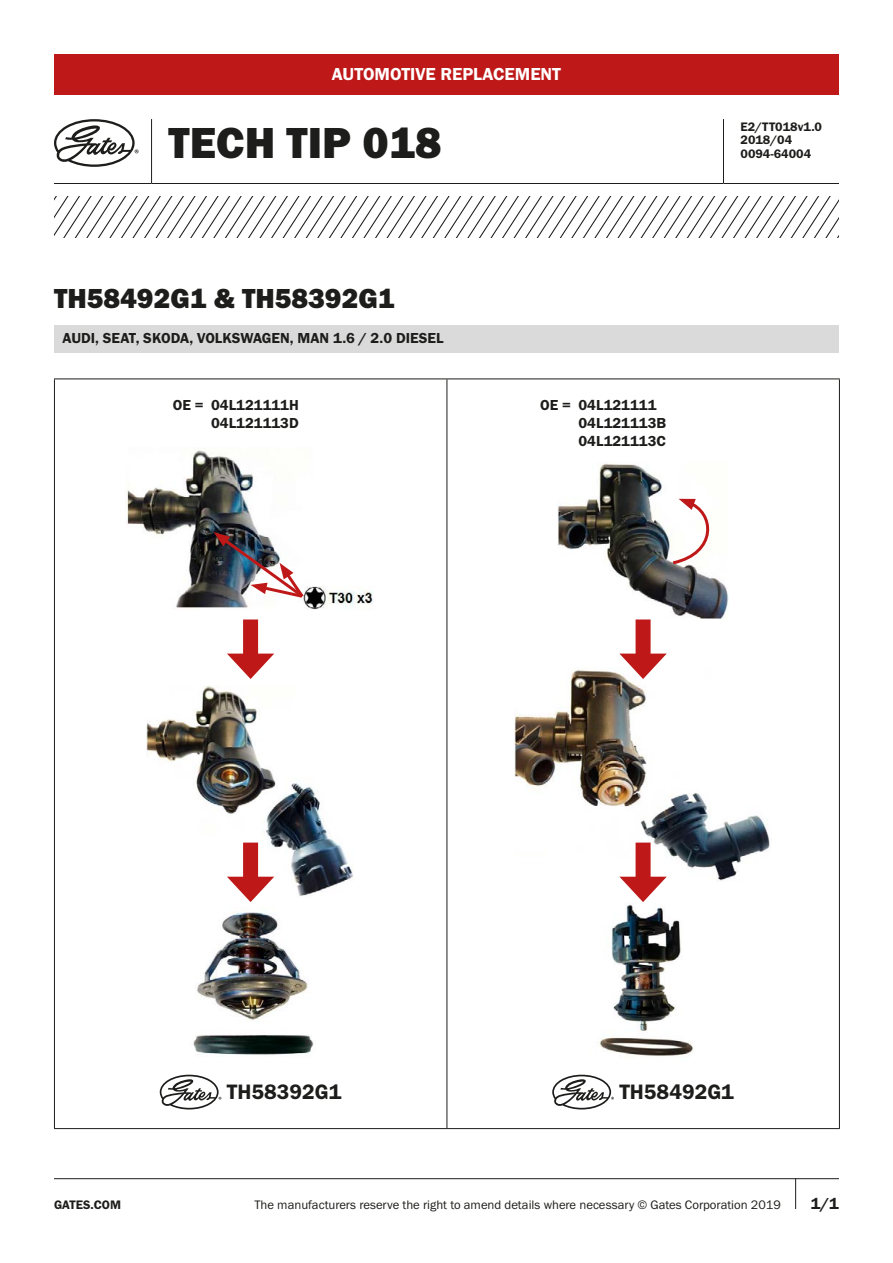
<style>
.page{position:relative;width:893px;height:1263px;background:#fff}
.page>*{position:absolute;margin:0;border:0;box-sizing:border-box;transform-origin:0 0}
.t1{font:45px "Franklin Gothic URW Hea";color:#1d1d1b}
.BODY_-_TITLE_01_-_19{font:28.5px "Franklin Gothic URW Hea";color:#1d1d1b}
.BODY_-_10_pt{font:21.6px "Franklin Gothic URW Dem";color:#1d1d1b}
.t2{font:18px "Franklin Gothic URW Dem";color:#fff}
.t3{font:16.5px "Franklin Gothic URW Dem";color:#1d1d1b}
.BODY_-_10_pt-2{font:15px/18px "Franklin Gothic URW Dem";color:#1d1d1b;text-align:right}
.BODY_-_TITLE_02_gray{font:15px "Franklin Gothic URW Dem";color:#1d1d1b}
.t4{font:12.75px "Franklin Gothic URW Boo";color:#1d1d1b}
.t5{font:12.75px/13.5px "Franklin Gothic URW Dem";color:#1d1d1b}
</style>
<div class="page">
<hr style="left:54px;top:1178px;width:785px;height:1px;background:#1d1d1b">
<hr style="left:795px;top:1178px;width:1px;height:31px;background:#1d1d1b">
<div style="left:54px;top:54px;width:785px;height:40px;background:#be1818"></div>
<hr style="left:151px;top:119px;width:1px;height:64px;background:#1d1d1b">
<hr style="left:723px;top:119px;width:1px;height:64px;background:#1d1d1b">
<hr style="left:54px;top:183px;width:98px;height:1px;background:#1d1d1b">
<hr style="left:152px;top:183px;width:571px;height:1px;background:#1d1d1b">
<hr style="left:723px;top:183px;width:116px;height:1px;background:#1d1d1b">
<svg style="left:54px;top:119px;width:85px;height:48px"></svg>
<svg style="left:54px;top:197px;width:785px;height:40px"></svg>
<div style="left:54px;top:325px;width:785px;height:27px;background:#dadada"></div>
<hr style="left:54px;top:378px;width:393px;height:1px;background:#1d1d1b">
<hr style="left:447px;top:378px;width:393px;height:1px;background:#1d1d1b">
<hr style="left:54px;top:1128px;width:393px;height:1px;background:#1d1d1b">
<hr style="left:447px;top:1128px;width:393px;height:1px;background:#1d1d1b">
<hr style="left:54px;top:379px;width:1px;height:749px;background:#1d1d1b">
<hr style="left:446px;top:379px;width:1px;height:749px;background:#1d1d1b">
<hr style="left:839px;top:379px;width:1px;height:749px;background:#1d1d1b">
<img style="left:126px;top:448px;width:247px;height:162px">
<img style="left:146px;top:686px;width:208px;height:210px">
<img style="left:193px;top:912px;width:121px;height:143px">
<svg style="left:160px;top:1075px;width:61px;height:34px"></svg>
<div style="left:243px;top:619px;width:15px;height:44px;background:#be1818"></div>
<svg style="left:227px;top:654px;width:47px;height:25px"></svg>
<div style="left:243px;top:842px;width:15px;height:44px;background:#be1818"></div>
<svg style="left:227px;top:877px;width:47px;height:25px"></svg>
<img style="left:214px;top:532px;width:92px;height:68px">
<svg style="left:552px;top:1075px;width:62px;height:34px"></svg>
<img style="left:558px;top:463px;width:170px;height:156px">
<img style="left:515px;top:669px;width:255px;height:212px">
<img style="left:599px;top:904px;width:94px;height:152px">
<div style="left:636px;top:619px;width:15px;height:44px;background:#be1818"></div>
<svg style="left:619px;top:654px;width:48px;height:25px"></svg>
<div style="left:636px;top:842px;width:15px;height:44px;background:#be1818"></div>
<svg style="left:619px;top:877px;width:48px;height:25px"></svg>
<svg style="left:670px;top:499px;width:47px;height:67px"></svg>
<h3 class="t2" style="left:332px;top:63px;width:231px">AUTOMOTIVE REPLACEMENT</h3>
<h1 class="t1" style="left:169px;top:114px;width:274px">TECH TIP 018</h1>
<p class="t5" style="left:740px;top:120px;width:83px">E2/TT018v1.0<br>2018/04<br>0094-64004</p>
<p class="BODY_-_TITLE_01_-_19" style="left:54px;top:280px;width:342px">TH58492G1 &amp; TH58392G1</p>
<p class="BODY_-_TITLE_02_gray" style="left:63px;top:329px;width:383px">AUDI, SEAT, SKODA, VOLKSWAGEN, MAN 1.6 / 2.0 DIESEL</p>
<p class="BODY_-_10_pt-2" style="left:173px;top:395px;width:127px">OE = 04L121111H<br>04L121113D</p>
<p class="BODY_-_10_pt-2" style="left:578px;top:395px;width:89px;text-align:left;text-indent:-38px">OE = 04L121111<br>04L121113B<br>04L121113C</p>
<p class="BODY_-_10_pt" style="left:227px;top:1078px;width:116px">TH58392G1</p>
<p class="BODY_-_10_pt" style="left:619px;top:1078px;width:116px">TH58492G1</p>
<p class="t5" style="left:54px;top:1198px;width:69px">GATES.COM</p>
<p class="t4" style="left:254px;top:1197px;width:528px">The manufacturers reserve the right to amend details where necessary © Gates Corporation 2019</p>
<p class="t3" style="left:811px;top:1193px;width:30px">1/1</p>
</div>
